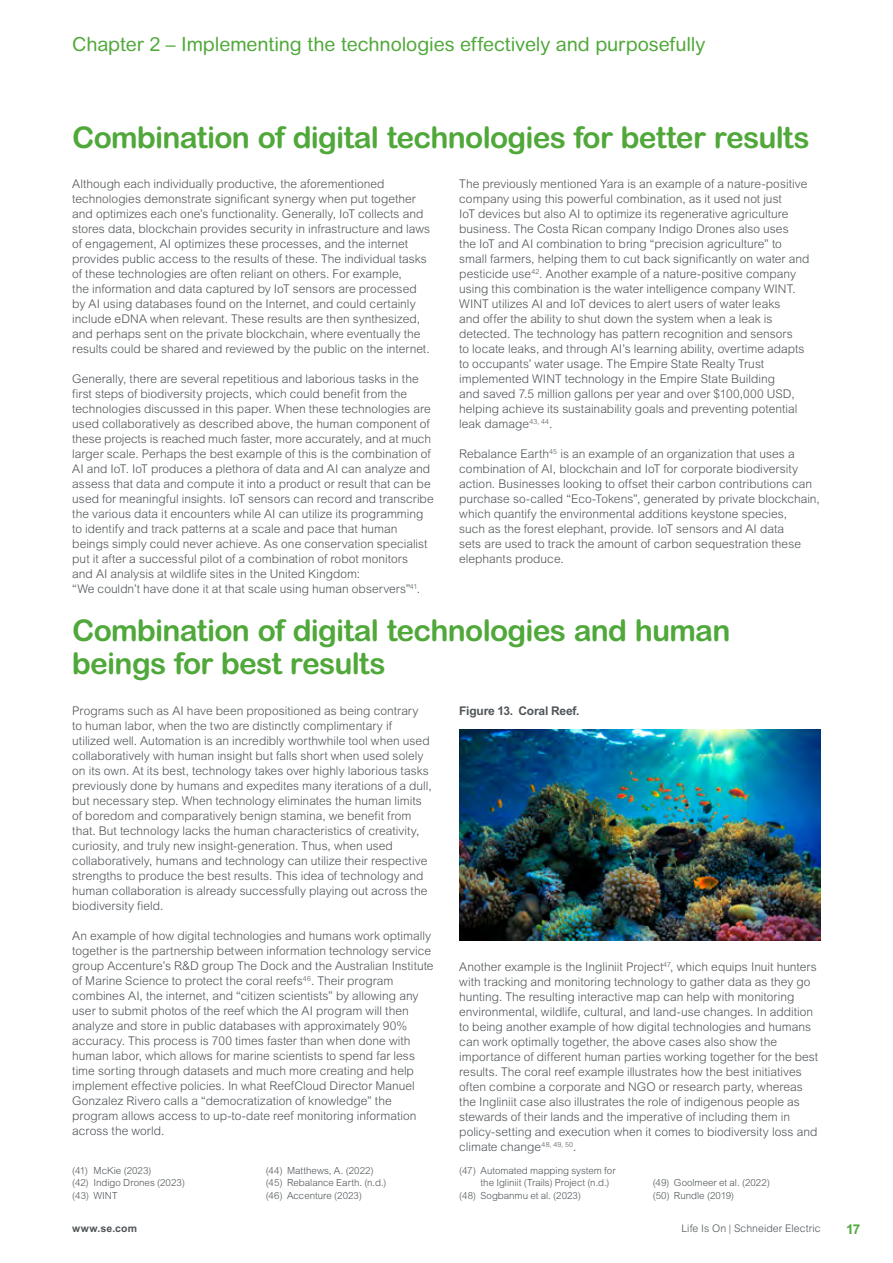
<style>
.page{position:relative;width:893px;height:1263px;background:#fff}
.page>*{position:absolute;margin:0;border:0;box-sizing:border-box;transform-origin:0 0}
.t1{font:700 30px/33px "Arial Rounded MT Pro";letter-spacing:-.025em;color:#4fa839}
.t2{font:19.5px "Arial Rounded MT Pro";letter-spacing:-.005em;color:#4fa839}
.t3{font:700 13.5px "Arial MT Std";color:#4fa839}
.t4{font:300 12px/15px "Arial MT Std";color:#505559}
.t5{font:700 12px "Arial MT Std";letter-spacing:-.015em;color:#505559}
.t6{font:300 10.5px "Arial MT Std";letter-spacing:.005em;color:#505559}
.t7{font:700 10.5px "Arial MT Std";letter-spacing:.015em;color:#505559}
.t8{font:300 9.75px/12.8px "Arial MT Std";color:#505559}
</style>
<div class="page">
<img style="left:459px;top:730px;width:362px;height:211px">
<h2 class="t2" style="left:72px;top:33px;width:634px">Chapter 2 – Implementing the technologies effectively and purposefully</h2>
<h1 class="t1" style="left:72px;top:121px;width:739px">Combination of digital technologies for better results</h1>
<p class="t4" style="left:72px;top:177px;width:359px">Although each individually productive, the aforementioned technologies demonstrate significant synergy when put together and optimizes each one’s functionality. Generally, IoT collects and stores data, blockchain provides security in infrastructure and laws of engagement, AI optimizes these processes, and the internet provides public access to the results of these. The individual tasks of these technologies are often reliant on others. For example,<br>the information and data captured by IoT sensors are processed by AI using databases found on the Internet, and could certainly include eDNA when relevant. These results are then synthesized, and perhaps sent on the private blockchain, where eventually the results could be shared and reviewed by the public on the internet.</p>
<p class="t4" style="left:72px;top:372px;width:363px">Generally, there are several repetitious and laborious tasks in the first steps of biodiversity projects, which could benefit from the technologies discussed in this paper. When these technologies are used collaboratively as described above, the human component of these projects is reached much faster, more accurately, and at much larger scale. Perhaps the best example of this is the combination of AI and IoT. IoT produces a plethora of data and AI can analyze and assess that data and compute it into a product or result that can be used for meaningful insights. IoT sensors can record and transcribe the various data it encounters while AI can utilize its programming to identify and track patterns at a scale and pace that human beings simply could never achieve. As one conservation specialist put it after a successful pilot of a combination of robot monitors<br>and AI analysis at wildlife sites in the United Kingdom:<br>“We couldn’t have done it at that scale using human observers”<sup>41</sup>.</p>
<p class="t4" style="left:459px;top:177px;width:352px">The previously mentioned Yara is an example of a nature-positive company using this powerful combination, as it used not just<br>IoT devices but also AI to optimize its regenerative agriculture business. The Costa Rican company Indigo Drones also uses<br>the IoT and AI combination to bring “precision agriculture” to small farmers, helping them to cut back significantly on water and pesticide use<sup>42</sup>. Another example of a nature-positive company using this combination is the water intelligence company WINT.<br>WINT utilizes AI and IoT devices to alert users of water leaks<br>and offer the ability to shut down the system when a leak is detected. The technology has pattern recognition and sensors<br>to locate leaks, and through AI’s learning ability, overtime adapts to occupants’ water usage. The Empire State Realty Trust implemented WINT technology in the Empire State Building<br>and saved 7.5 million gallons per year and over $100,000 USD, helping achieve its sustainability goals and preventing potential leak damage<sup>43,</sup> <sup>44</sup>.</p>
<p class="t4" style="left:459px;top:447px;width:362px">Rebalance Earth<sup>45</sup> is an example of an organization that uses a combination of AI, blockchain and IoT for corporate biodiversity action. Businesses looking to offset their carbon contributions can purchase so-called “Eco-Tokens”, generated by private blockchain, which quantify the environmental additions keystone species,<br>such as the forest elephant, provide. IoT sensors and AI data<br>sets are used to track the amount of carbon sequestration these elephants produce.</p>
<h1 class="t1" style="left:72px;top:615px;width:660px">Combination of digital technologies and human beings for best results</h1>
<p class="t4" style="left:72px;top:703px;width:361px">Programs such as AI have been propositioned as being contrary<br>to human labor, when the two are distinctly complimentary if utilized well. Automation is an incredibly worthwhile tool when used collaboratively with human insight but falls short when used solely on its own. At its best, technology takes over highly laborious tasks previously done by humans and expedites many iterations of a dull, but necessary step. When technology eliminates the human limits of boredom and comparatively benign stamina, we benefit from that. But technology lacks the human characteristics of creativity, curiosity, and truly new insight-generation. Thus, when used collaboratively, humans and technology can utilize their respective strengths to produce the best results. This idea of technology and human collaboration is already successfully playing out across the biodiversity field.</p>
<p class="t4" style="left:72px;top:928px;width:363px">An example of how digital technologies and humans work optimally together is the partnership between information technology service group Accenture’s R&amp;D group The Dock and the Australian Institute of Marine Science to protect the coral reefs<sup>46</sup>. Their program combines AI, the internet, and “citizen scientists” by allowing any user to submit photos of the reef which the AI program will then analyze and store in public databases with approximately 90% accuracy. This process is 700 times faster than when done with human labor, which allows for marine scientists to spend far less time sorting through datasets and much more creating and help implement effective policies. In what ReefCloud Director Manuel Gonzalez Rivero calls a “democratization of knowledge” the program allows access to up-to-date reef monitoring information across the world.</p>
<p class="t5" style="left:459px;top:704px;width:122px">Figure 13. Coral Reef.</p>
<p class="t4" style="left:459px;top:959px;width:360px">Another example is the Ingliniit Project<sup>47</sup>, which equips Inuit hunters with tracking and monitoring technology to gather data as they go hunting. The resulting interactive map can help with monitoring environmental, wildlife, cultural, and land-use changes. In addition to being another example of how digital technologies and humans can work optimally together, the above cases also show the importance of different human parties working together for the best results. The coral reef example illustrates how the best initiatives often combine a corporate and NGO or research party, whereas the Ingliniit case also illustrates the role of indigenous people as stewards of their lands and the imperative of including them in policy-setting and execution when it comes to biodiversity loss and climate change<sup>48,</sup> <sup>49,</sup> <sup>50</sup>.</p>
<p class="t8" style="left:72px;top:1164px;width:114px">(41) McKie (2023)<br>(42) Indigo Drones (2023) (43) WINT</p>
<p class="t8" style="left:266px;top:1164px;width:122px">(44) Matthews, A. (2022) (45) Rebalance Earth. (n.d.) (46) Accenture (2023)</p>
<p class="t8" style="left:459px;top:1164px;width:158px">(47) Automated mapping system for</p>
<p class="t8" style="left:480px;top:1177px;width:131px">the Igliniit (Trails) Project (n.d.)</p>
<p class="t8" style="left:459px;top:1189px;width:123px">(48) Sogbanmu et al. (2023)</p>
<p class="t8" style="left:653px;top:1177px;width:119px">(49) Goolmeer et al. (2022) (50) Rundle (2019)</p>
<p class="t7" style="left:72px;top:1222px;width:66px">www.se.com</p>
<p class="t6" style="left:681px;top:1222px;width:141px">Life Is On | Schneider Electric</p>
<p class="t3" style="left:846px;top:1222px;width:16px">17</p>
</div>
